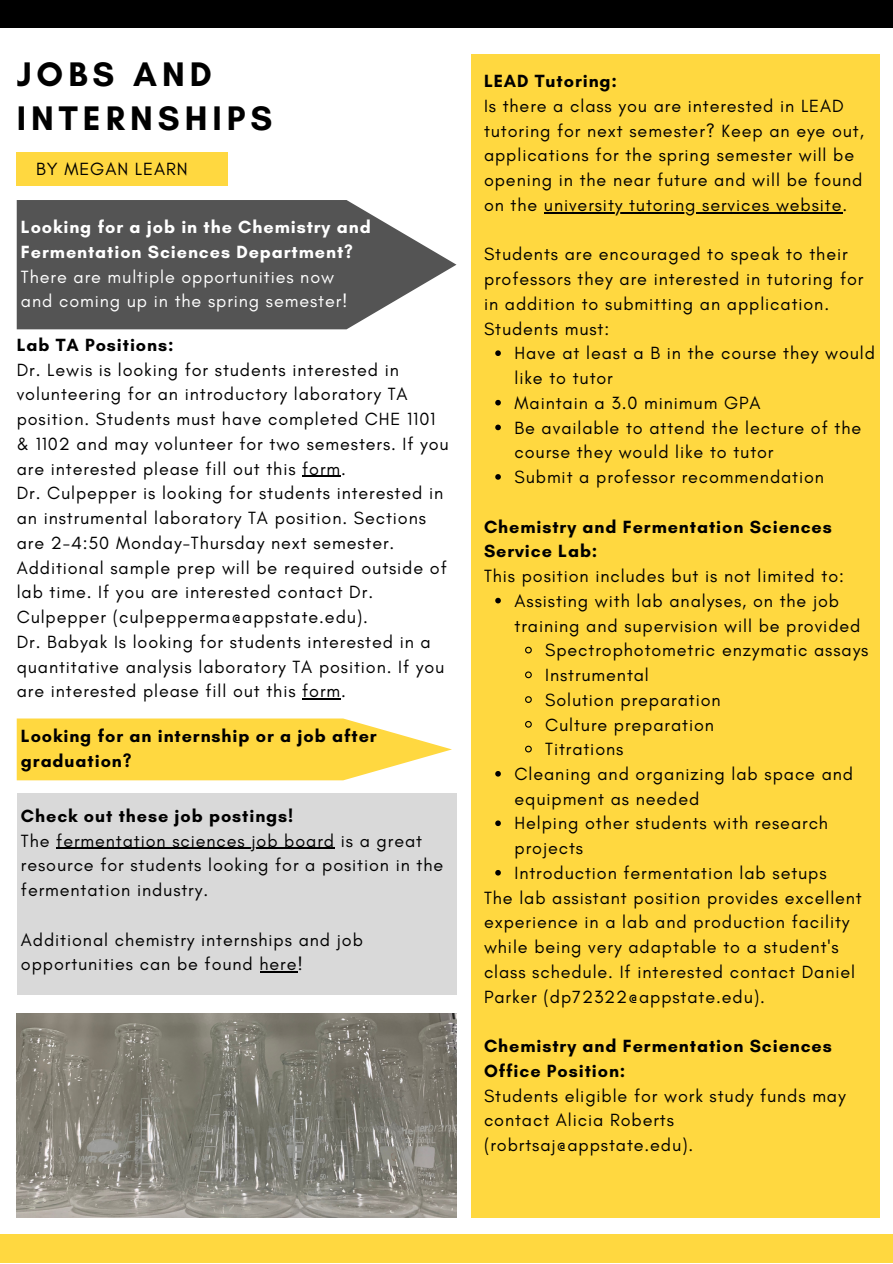
<style>
.page{position:relative;width:893px;height:1264px;background:#fff}
.page>*{position:absolute;margin:0;border:0;box-sizing:border-box;transform-origin:0 0}
.t1{font:700 34.65px/43.8px "Glacial Indifference";letter-spacing:.145em;color:#000}
.t2{font:18px/24.8px "Glacial Indifference";letter-spacing:.05em;color:#000}
.t3{font:700 18px/24.8px "Glacial Indifference";letter-spacing:.05em;color:#000}
.t4{font:18px/24.8px "Glacial Indifference";letter-spacing:.05em;color:#fff}
.t5{font:700 18px/24.8px "Glacial Indifference";letter-spacing:.05em;color:#fff}
</style>
<div class="page">
<div style="left:0;top:0;width:892px;height:27px;background:#000"></div>
<div style="left:17px;top:153px;width:211px;height:32px;background:#ffd840"></div>
<div style="left:471px;top:54px;width:408px;height:1163px;background:#ffd840"></div>
<svg style="left:17px;top:200px;width:439px;height:129px;fill:#545454"></svg>
<svg style="left:17px;top:718px;width:435px;height:62px"></svg>
<div style="left:17px;top:793px;width:439px;height:201px;background:#d9d9d9"></div>
<img style="left:17px;top:1013px;width:439px;height:203px">
<svg style="left:495px;top:350px;width:6px;height:6px"></svg>
<svg style="left:495px;top:400px;width:6px;height:5px"></svg>
<svg style="left:495px;top:424px;width:6px;height:6px"></svg>
<svg style="left:495px;top:474px;width:6px;height:5px"></svg>
<svg style="left:495px;top:598px;width:6px;height:5px"></svg>
<svg style="left:525px;top:646px;width:7px;height:8px"></svg>
<svg style="left:525px;top:671px;width:7px;height:8px"></svg>
<svg style="left:525px;top:696px;width:7px;height:7px"></svg>
<svg style="left:525px;top:721px;width:7px;height:7px"></svg>
<svg style="left:525px;top:745px;width:7px;height:8px"></svg>
<svg style="left:495px;top:771px;width:6px;height:5px"></svg>
<svg style="left:495px;top:820px;width:6px;height:6px"></svg>
<svg style="left:495px;top:870px;width:6px;height:5px"></svg>
<hr style="left:544px;top:212px;width:298px;height:1px;background:#000">
<hr style="left:302px;top:476px;width:39px;height:1px;background:#000">
<hr style="left:302px;top:698px;width:39px;height:1px;background:#000">
<hr style="left:56px;top:847px;width:279px;height:2px;background:#000">
<hr style="left:259px;top:971px;width:38px;height:1px;background:#000">
<div style="left:0;top:1234px;width:892px;height:28px;background:#ffd840"></div>
<h1 class="t1" style="left:17px;top:52px;width:257px">JOBS AND<br>INTERNSHIPS</h1>
<p class="t2" style="left:36px;top:156px;width:153px">BY MEGAN LEARN</p>
<p class="t5" style="left:21px;top:214px;width:351px">Looking for a job in the Chemistry and<br>Fermentation Sciences Department?</p>
<p class="t4" style="left:21px;top:264px;width:328px">There are multiple opportunities now and coming up in the spring semester!</p>
<p class="t3" style="left:17px;top:332px;width:158px">Lab TA Positions:</p>
<p class="t2" style="left:17px;top:357px;width:433px">Dr. Lewis is looking for students interested in volunteering for an introductory laboratory TA position. Students must have completed CHE 1101 &amp; 1102 and may volunteer for two semesters. If you are interested please fill out this form.<br>Dr. Culpepper is looking for students interested in an instrumental laboratory TA position. Sections are 2-4:50 Monday-Thursday next semester.<br>Additional sample prep will be required outside of lab time. If you are interested contact Dr.<br>Culpepper (culpepperma@appstate.edu).<br>Dr. Babyak Is looking for students interested in a quantitative analysis laboratory TA position. If you are interested please fill out this form.</p>
<p class="t3" style="left:21px;top:723px;width:357px">Looking for an internship or a job after graduation?</p>
<p class="t3" style="left:21px;top:803px;width:274px">Check out these job postings!</p>
<p class="t2" style="left:21px;top:828px;width:424px">The fermentation sciences job board is a great resource for students looking for a position in the fermentation industry.</p>
<p class="t2" style="left:21px;top:927px;width:343px">Additional chemistry internships and job opportunities can be found here!</p>
<p class="t3" style="left:484px;top:69px;width:135px">LEAD Tutoring:</p>
<p class="t2" style="left:484px;top:93px;width:381px">Is there a class you are interested in LEAD tutoring for next semester? Keep an eye out, applications for the spring semester will be opening in the near future and will be found on the university tutoring services website.</p>
<p class="t2" style="left:484px;top:242px;width:381px">Students are encouraged to speak to their professors they are interested in tutoring for in addition to submitting an application.<br>Students must:</p>
<p class="t2" style="left:514px;top:341px;width:362px">Have at least a B in the course they would like to tutor<br>Maintain a 3.0 minimum GPA<br>Be available to attend the lecture of the course they would like to tutor<br>Submit a professor recommendation</p>
<p class="t3" style="left:484px;top:514px;width:349px">Chemistry and Fermentation Sciences<br>Service Lab:</p>
<p class="t2" style="left:484px;top:563px;width:361px">This position includes but is not limited to:</p>
<p class="t2" style="left:514px;top:588px;width:326px">Assisting with lab analyses, on the job</p>
<p class="t2" style="left:514px;top:613px;width:347px">training and supervision will be provided</p>
<p class="t2" style="left:545px;top:637px;width:325px">Spectrophotometric enzymatic assays</p>
<p class="t2" style="left:545px;top:662px;width:105px">Instrumental</p>
<p class="t2" style="left:545px;top:687px;width:177px">Solution preparation</p>
<p class="t2" style="left:545px;top:711px;width:170px">Culture preparation</p>
<p class="t2" style="left:545px;top:736px;width:80px">Titrations</p>
<p class="t2" style="left:514px;top:761px;width:340px">Cleaning and organizing lab space and</p>
<p class="t2" style="left:514px;top:786px;width:186px">equipment as needed</p>
<p class="t2" style="left:514px;top:810px;width:315px">Helping other students with research</p>
<p class="t2" style="left:514px;top:835px;width:70px">projects</p>
<p class="t2" style="left:514px;top:860px;width:313px">Introduction fermentation lab setups</p>
<p class="t2" style="left:484px;top:885px;width:379px">The lab assistant position provides excellent experience in a lab and production facility while being very adaptable to a student's class schedule. If interested contact Daniel Parker (dp72322@appstate.edu).</p>
<p class="t3" style="left:484px;top:1033px;width:349px">Chemistry and Fermentation Sciences<br>Office Position:</p>
<p class="t2" style="left:484px;top:1082px;width:363px">Students eligible for work study funds may contact Alicia Roberts (robrtsaj@appstate.edu).</p>
</div>
